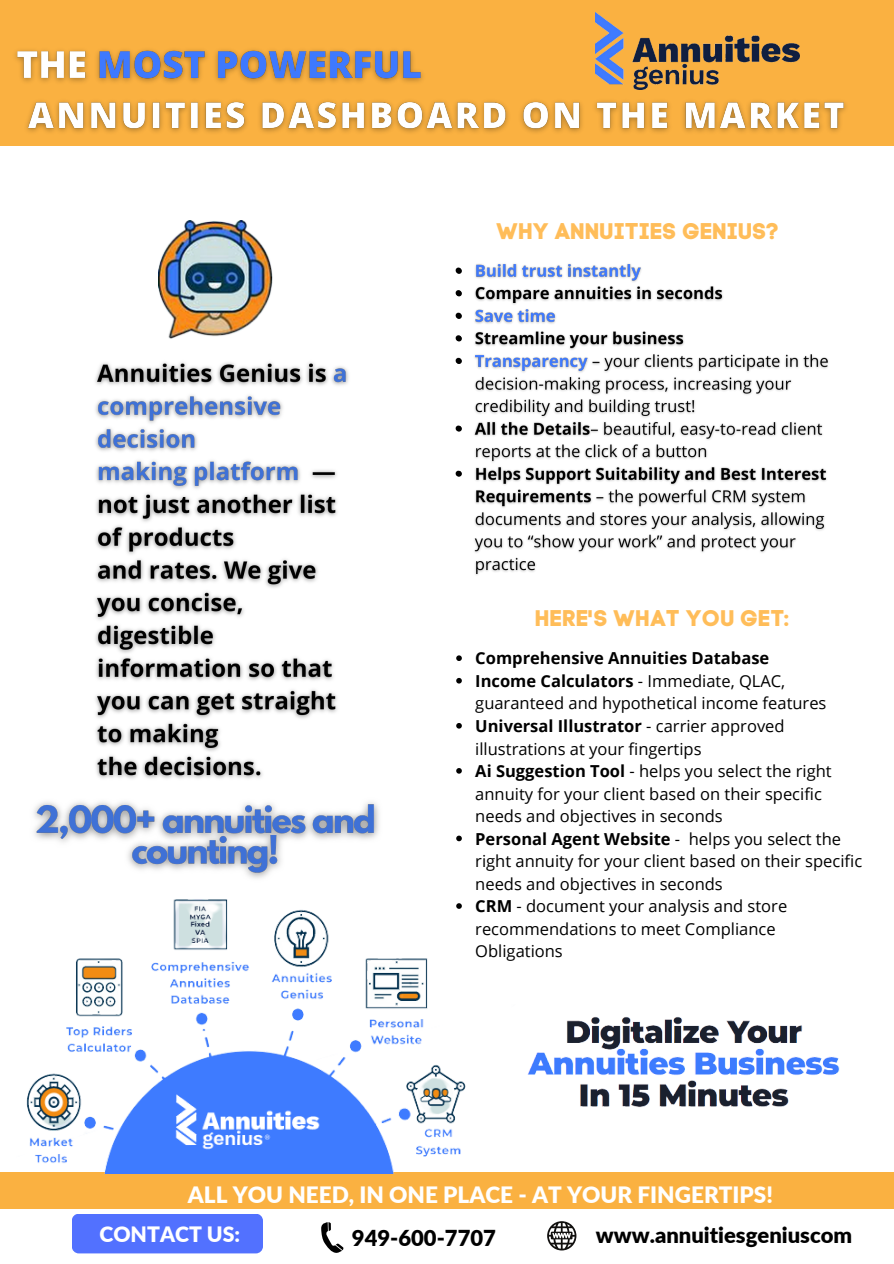
<style>
.page{position:relative;width:894px;height:1264px;background:#fff}
.page>*{position:absolute;margin:0;border:0;box-sizing:border-box;transform-origin:0 0}
.t1{font:900 22.5px "Lato";color:#fff}
.t2{font:22.5px "Code Pro Bold LC";color:#ffbd59}
.t3{font:900 21.9px "Lato";color:#000}
.t4{font:900 21.15px "Lato";color:#fff}
.t5{font:16.5px/22.5px "Open Sans";color:#000}
.s1{font-weight:700}
</style>
<div class="page">
<div style="left:0;top:1171px;width:893px;height:37px;background:#fab141"></div>
<div style="left:72px;top:1213px;width:191px;height:40px;background:#5271ff;border-radius:7px"></div>
<svg style="left:321px;top:1222px;width:22px;height:31px"></svg>
<svg style="left:547px;top:1221px;width:29px;height:29px"></svg>
<div style="left:0;top:0;width:893px;height:145px;background:#fab141"></div>
<img style="left:595px;top:12px;width:26px;height:19px">
<img style="left:0;top:899px;width:501px;height:274px">
<img style="left:158px;top:221px;width:115px;height:118px">
<img style="left:527px;top:1017px;width:313px;height:91px">
<img style="left:8px;top:31px;width:847px;height:115px">
<img style="left:95px;top:362px;width:254px;height:417px">
<img style="left:455px;top:263px;width:374px;height:466px">
<svg style="left:456px;top:655px;width:5px;height:6px"></svg>
<svg style="left:456px;top:678px;width:5px;height:5px"></svg>
<svg style="left:456px;top:723px;width:5px;height:5px"></svg>
<svg style="left:456px;top:768px;width:5px;height:5px"></svg>
<svg style="left:456px;top:835px;width:5px;height:6px"></svg>
<svg style="left:456px;top:903px;width:5px;height:5px"></svg>
<img style="left:34px;top:802px;width:345px;height:77px">
<h1 class="t2" style="left:496px;top:217px;width:284px">WHY ANNUITIES GENIUS?</h1>
<h1 class="t2" style="left:534px;top:604px;width:257px">HERE'S WHAT YOU GET:</h1>
<p class="t5" style="left:475px;top:646px;width:388px"><span class="s1">Comprehensive Annuities Database<br>Income Calculators</span> - Immediate, QLAC, guaranteed and hypothetical income features <span class="s1">Universal Illustrator</span> - carrier approved illustrations at your fingertips<br><span class="s1">Ai Suggestion Tool</span> - helps you select the right annuity for your client based on their specific needs and objectives in seconds<br><span class="s1">Personal Agent Website</span> - helps you select the right annuity for your client based on their specific needs and objectives in seconds<br><span class="s1">CRM</span> - document your analysis and store recommendations to meet Compliance Obligations</p>
<h1 class="t1" style="left:188px;top:1181px;width:586px">ALL YOU NEED, IN ONE PLACE - AT YOUR FINGERTIPS!</h1>
<p class="t4" style="left:99px;top:1220px;width:142px">CONTACT US:</p>
<h2 class="t3" style="left:352px;top:1224px;width:145px">949-600-7707</h2>
<h2 class="t3" style="left:595px;top:1221px;width:258px">www.annuitiesgeniuscom</h2>
</div>
